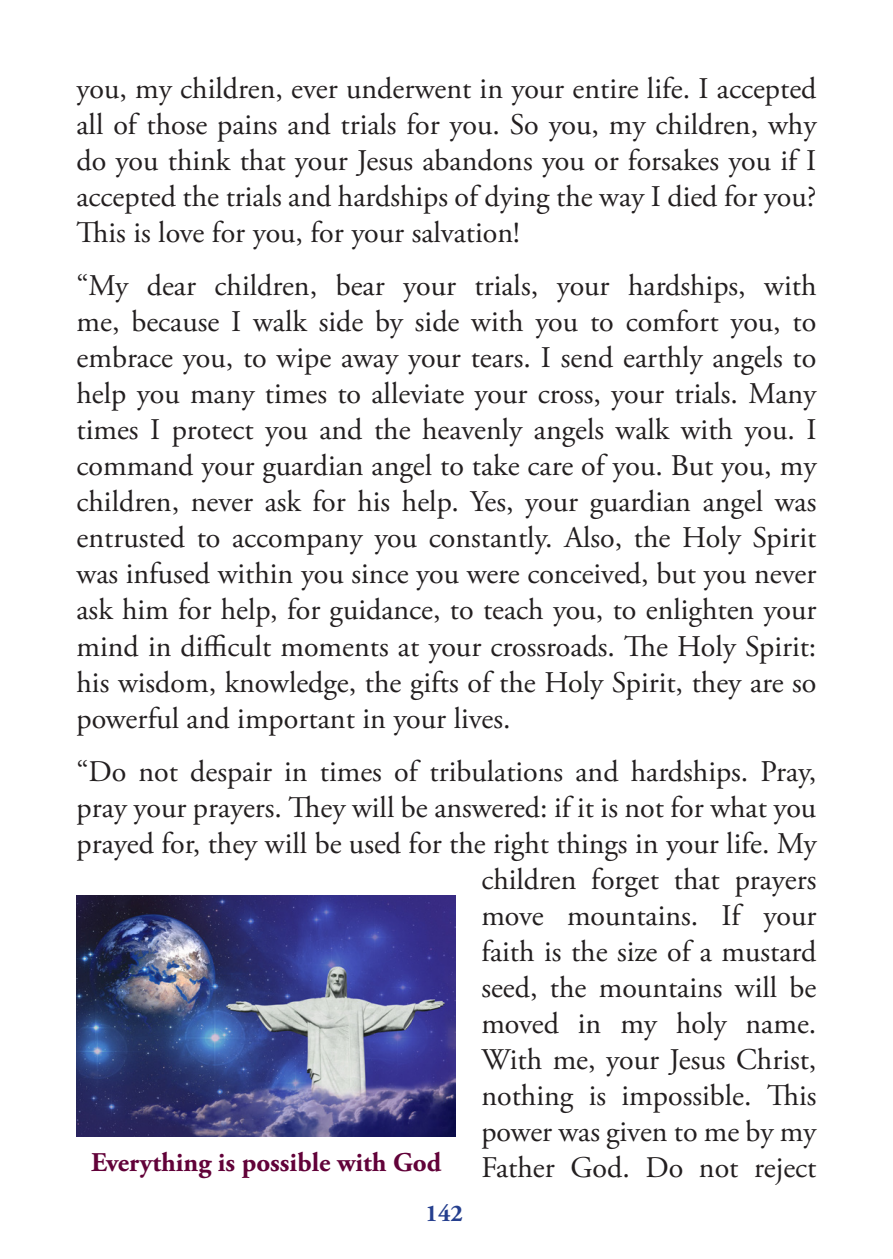
<style>
.page{position:relative;width:893px;height:1259px;background:#fff}
.page>*{position:absolute;margin:0;border:0;box-sizing:border-box;transform-origin:0 0}
.Running_text{font:30px/36px "Adobe Garamond Pro";color:#231f20;text-align:justify}
.Label{font:700 27px "Adobe Garamond Pro";color:#620239}
.t1{font:700 24px "Adobe Garamond Pro";color:#253f8e}
</style>
<div class="page">
<img style="left:77px;top:895px;width:379px;height:241px">
<p class="Running_text" style="left:77px;top:72px;width:741px">you, my children, ever underwent in your entire life. I accepted all of those pains and trials for you. So you, my children, why do you think that your Jesus abandons you or forsakes you if I accepted the trials and hardships of dying the way I died for you?<br>This is love for you, for your salvation!</p>
<p class="Running_text" style="left:77px;top:269px;width:741px">“My dear children, bear your trials, your hardships, with me, because I walk side by side with you to comfort you, to embrace you, to wipe away your tears. I send earthly angels to help you many times to alleviate your cross, your trials. Many times I protect you and the heavenly angels walk with you. I command your guardian angel to take care of you. But you, my children, never ask for his help. Yes, your guardian angel was entrusted to accompany you constantly. Also, the Holy Spirit was infused within you since you were conceived, but you never ask him for help, for guidance, to teach you, to enlighten your mind in difficult moments at your crossroads. The Holy Spirit: his wisdom, knowledge, the gifts of the Holy Spirit, they are so powerful and important in your lives.</p>
<p class="Running_text" style="left:77px;top:754px;width:741px;text-align:right">“Do not despair in times of tribulations and hardships. Pray, pray your prayers. They will be answered: if it is not for what you prayed for, they will be used for the right things in your life. My children forget that prayers<br>move mountains. If your<br>faith is the size of a mustard<br>seed, the mountains will be<br>moved in my holy name.<br>With me, your Jesus Christ,<br>nothing is impossible. This<br>power was given to me by my</p>
<p class="Label" style="left:91px;top:1146px;width:352px">Everything is possible with God</p>
<p class="Running_text" style="left:481px;top:1150px;width:337px">Father God. Do not reject</p>
<p class="t1" style="left:426px;top:1199px;width:39px">142</p>
</div>
